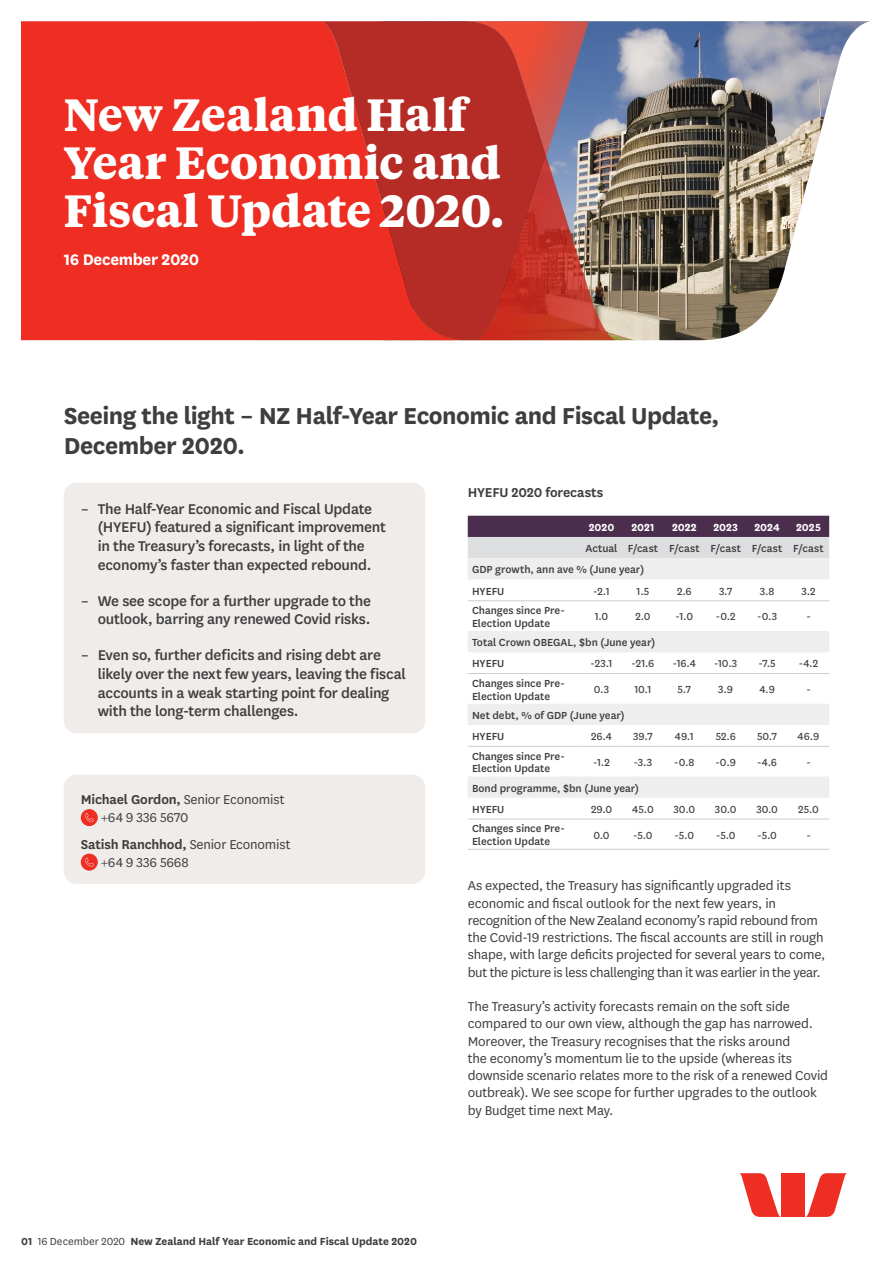
<style>
.page{position:relative;width:893px;height:1263px;background:#fff}
.page>*{position:absolute;margin:0;border:0;box-sizing:border-box;transform-origin:0 0}
.t1{font:700 45px/48px "Tiempos Text";letter-spacing:-.005em;color:#fff}
.t2{font:700 27px/30px "National LF";letter-spacing:-.02em;color:#3e3e3f}
.t3{font:700 18px "National LF";letter-spacing:-.015em;color:#fff}
.t4{font:500 16.5px/18.8px "National LF";letter-spacing:-.015em;color:#3e3e3f}
.t5{font:15px/17.2px "National LF";letter-spacing:-.01em;color:#3e3e3f}
.t6{font:600 15px "National LF";letter-spacing:-.01em;color:#3e3e3f}
.t7{font:500 12px/21.3px "National LF";letter-spacing:-.005em;color:#3e3e3f}
.t8{font:12px "National LF";color:#3e3e3f}
.t9{font:700 12px "National LF";letter-spacing:-.005em;color:#3e3e3f}
.t10{font:700 12px "National LF";letter-spacing:-.005em;color:#fff}
.s1{font-weight:600}
.s2{font-weight:400}
</style>
<div class="page">
<svg style="left:739px;top:1173px;width:42px;height:44px"></svg>
<svg style="left:806px;top:1173px;width:41px;height:44px"></svg>
<div style="left:782px;top:1173px;width:23px;height:44px;background:#ee2e22"></div>
<img style="left:616px;top:21px;width:254px;height:319px">
<div style="left:21px;top:21px;width:301px;height:319px;background:#ee2e22"></div>
<svg style="left:322px;top:21px;width:140px;height:319px;background:#cb2c24"></svg>
<svg style="left:462px;top:21px;width:154px;height:319px;background:#ad4c4a"></svg>
<div style="left:64px;top:483px;width:361px;height:250px;background:#f0ece9;border-radius:13px"></div>
<div style="left:64px;top:775px;width:361px;height:109px;background:#f0ece9;border-radius:13px"></div>
<div style="left:81px;top:809px;width:17px;height:17px;background:#ee2e22;border-radius:50%"></div>
<svg style="left:85px;top:813px;width:9px;height:9px"></svg>
<div style="left:81px;top:854px;width:17px;height:17px;background:#ee2e22;border-radius:50%"></div>
<svg style="left:85px;top:858px;width:9px;height:8px"></svg>
<svg style="left:468px;top:516px;width:361px;height:42px;background:#948597"></svg>
<svg style="left:468px;top:558px;width:361px;height:240px"></svg>
<hr style="left:468px;top:600px;width:113px;height:1px;background:#cccdcf">
<hr style="left:581px;top:600px;width:41px;height:1px;background:#cccdcf">
<hr style="left:622px;top:600px;width:42px;height:1px;background:#cccdcf">
<hr style="left:664px;top:600px;width:41px;height:1px;background:#cccdcf">
<hr style="left:705px;top:600px;width:41px;height:1px;background:#cccdcf">
<hr style="left:746px;top:600px;width:42px;height:1px;background:#cccdcf">
<hr style="left:788px;top:600px;width:41px;height:1px;background:#cccdcf">
<hr style="left:468px;top:673px;width:113px;height:1px;background:#cccdcf">
<hr style="left:581px;top:673px;width:41px;height:1px;background:#cccdcf">
<hr style="left:622px;top:673px;width:42px;height:1px;background:#cccdcf">
<hr style="left:664px;top:673px;width:41px;height:1px;background:#cccdcf">
<hr style="left:705px;top:673px;width:41px;height:1px;background:#cccdcf">
<hr style="left:746px;top:673px;width:42px;height:1px;background:#cccdcf">
<hr style="left:788px;top:673px;width:41px;height:1px;background:#cccdcf">
<hr style="left:468px;top:746px;width:113px;height:1px;background:#cccdcf">
<hr style="left:581px;top:746px;width:41px;height:1px;background:#cccdcf">
<hr style="left:622px;top:746px;width:42px;height:1px;background:#cccdcf">
<hr style="left:664px;top:746px;width:41px;height:1px;background:#cccdcf">
<hr style="left:705px;top:746px;width:41px;height:1px;background:#cccdcf">
<hr style="left:746px;top:746px;width:42px;height:1px;background:#cccdcf">
<hr style="left:788px;top:746px;width:41px;height:1px;background:#cccdcf">
<hr style="left:468px;top:819px;width:113px;height:1px;background:#cccdcf">
<hr style="left:581px;top:819px;width:41px;height:1px;background:#cccdcf">
<hr style="left:622px;top:819px;width:42px;height:1px;background:#cccdcf">
<hr style="left:664px;top:819px;width:41px;height:1px;background:#cccdcf">
<hr style="left:705px;top:819px;width:41px;height:1px;background:#cccdcf">
<hr style="left:746px;top:819px;width:42px;height:1px;background:#cccdcf">
<hr style="left:788px;top:819px;width:41px;height:1px;background:#cccdcf">
<hr style="left:468px;top:849px;width:113px;height:1px;background:#cccdcf">
<hr style="left:581px;top:849px;width:41px;height:1px;background:#cccdcf">
<hr style="left:622px;top:849px;width:42px;height:1px;background:#cccdcf">
<hr style="left:664px;top:849px;width:41px;height:1px;background:#cccdcf">
<hr style="left:705px;top:849px;width:41px;height:1px;background:#cccdcf">
<hr style="left:746px;top:849px;width:42px;height:1px;background:#cccdcf">
<hr style="left:788px;top:849px;width:41px;height:1px;background:#cccdcf">
<h1 class="t1" style="left:64px;top:89px;width:442px">New Zealand Half<br>Year Economic and<br>Fiscal Update 2020.</h1>
<p class="t3" style="left:64px;top:247px;width:137px">16 December 2020</p>
<h2 class="t2" style="left:64px;top:399px;width:657px">Seeing the light – NZ Half-Year Economic and Fiscal Update,<br>December 2020.</h2>
<p class="t4" style="left:98px;top:498px;width:290px;text-indent:-17px">– The Half-Year Economic and Fiscal Update (HYEFU) featured a significant improvement in the Treasury’s forecasts, in light of the economy’s faster than expected rebound.</p>
<p class="t4" style="left:81px;top:590px;width:292px;text-align:right">– We see scope for a further upgrade to the outlook, barring any renewed Covid risks.</p>
<p class="t4" style="left:98px;top:645px;width:310px;text-indent:-17px">– Even so, further deficits and rising debt are likely over the next few years, leaving the fiscal accounts in a weak starting point for dealing with the long-term challenges.</p>
<p class="t5" style="left:101px;top:790px;width:185px;line-height:18px;text-indent:-20px"><span class="s1">Michael Gordon,</span> Senior Economist +64 9 336 5670</p>
<p class="t5" style="left:101px;top:835px;width:191px;line-height:18px;text-indent:-20px"><span class="s1">Satish Ranchhod,</span> Senior Economist +64 9 336 5668</p>
<p class="t9" style="left:21px;top:1233px;width:397px">01 <span class="s2">16 December 2020</span> New Zealand Half Year Economic and Fiscal Update 2020</p>
<p class="t6" style="left:468px;top:482px;width:137px">HYEFU 2020 forecasts</p>
<p class="t10" style="left:589px;top:519px;width:27px">2020</p>
<p class="t10" style="left:631px;top:519px;width:25px">2021</p>
<p class="t10" style="left:672px;top:519px;width:26px">2022</p>
<p class="t10" style="left:713px;top:519px;width:26px">2023</p>
<p class="t10" style="left:754px;top:519px;width:27px">2024</p>
<p class="t10" style="left:796px;top:519px;width:26px">2025</p>
<p class="t7" style="left:472px;top:537px;width:353px;text-indent:114px">Actual F/cast F/cast F/cast F/cast F/cast<br>GDP growth, ann ave % (June year)<br>HYEFU</p>
<p class="t8" style="left:593px;top:583px;width:18px">-2.1</p>
<p class="t8" style="left:637px;top:583px;width:14px">1.5</p>
<p class="t8" style="left:677px;top:583px;width:16px">2.6</p>
<p class="t8" style="left:719px;top:583px;width:15px">3.7</p>
<p class="t8" style="left:760px;top:583px;width:16px">3.8</p>
<p class="t8" style="left:801px;top:583px;width:16px">3.2</p>
<p class="t7" style="left:472px;top:603px;width:94px;line-height:12.8px">Changes since Pre-<br>Election Update</p>
<p class="t8" style="left:595px;top:609px;width:15px">1.0</p>
<p class="t8" style="left:635px;top:609px;width:17px">2.0</p>
<p class="t8" style="left:676px;top:609px;width:19px">-1.0</p>
<p class="t8" style="left:716px;top:609px;width:21px">-0.2</p>
<p class="t8" style="left:757px;top:609px;width:21px">-0.3</p>
<p class="t8" style="left:806px;top:609px;width:6px">-</p>
<p class="t7" style="left:472px;top:631px;width:185px">Total Crown OBEGAL, $bn (June year)<br>HYEFU</p>
<p class="t8" style="left:591px;top:656px;width:24px">-23.1</p>
<p class="t8" style="left:632px;top:656px;width:24px">-21.6</p>
<p class="t8" style="left:673px;top:656px;width:25px">-16.4</p>
<p class="t8" style="left:714px;top:656px;width:25px">-10.3</p>
<p class="t8" style="left:758px;top:656px;width:19px">-7.5</p>
<p class="t8" style="left:799px;top:656px;width:21px">-4.2</p>
<p class="t7" style="left:472px;top:676px;width:94px;line-height:12.8px">Changes since Pre-<br>Election Update</p>
<p class="t8" style="left:594px;top:681px;width:17px">0.3</p>
<p class="t8" style="left:634px;top:681px;width:19px">10.1</p>
<p class="t8" style="left:678px;top:681px;width:15px">5.7</p>
<p class="t8" style="left:718px;top:681px;width:16px">3.9</p>
<p class="t8" style="left:759px;top:681px;width:17px">4.9</p>
<p class="t8" style="left:806px;top:681px;width:6px">-</p>
<p class="t7" style="left:472px;top:704px;width:154px">Net debt, % of GDP (June year)<br>HYEFU</p>
<p class="t8" style="left:591px;top:728px;width:22px">26.4</p>
<p class="t8" style="left:633px;top:728px;width:21px">39.7</p>
<p class="t8" style="left:675px;top:728px;width:20px">49.1</p>
<p class="t8" style="left:716px;top:728px;width:22px">52.6</p>
<p class="t8" style="left:757px;top:728px;width:22px">50.7</p>
<p class="t8" style="left:798px;top:728px;width:23px">46.9</p>
<p class="t7" style="left:472px;top:749px;width:94px;line-height:12.8px">Changes since Pre-<br>Election Update</p>
<p class="t8" style="left:593px;top:754px;width:18px">-1.2</p>
<p class="t8" style="left:634px;top:754px;width:20px">-3.3</p>
<p class="t8" style="left:674px;top:754px;width:22px">-0.8</p>
<p class="t8" style="left:715px;top:754px;width:22px">-0.9</p>
<p class="t8" style="left:757px;top:754px;width:21px">-4.6</p>
<p class="t8" style="left:806px;top:754px;width:6px">-</p>
<p class="t7" style="left:472px;top:777px;width:169px">Bond programme, $bn (June year)<br>HYEFU</p>
<p class="t8" style="left:591px;top:801px;width:23px">29.0</p>
<p class="t8" style="left:632px;top:801px;width:23px">45.0</p>
<p class="t8" style="left:674px;top:801px;width:23px">30.0</p>
<p class="t8" style="left:715px;top:801px;width:23px">30.0</p>
<p class="t8" style="left:756px;top:801px;width:23px">30.0</p>
<p class="t8" style="left:798px;top:801px;width:22px">25.0</p>
<p class="t7" style="left:472px;top:821px;width:94px;line-height:12.8px">Changes since Pre-<br>Election Update</p>
<p class="t8" style="left:593px;top:827px;width:18px">0.0</p>
<p class="t8" style="left:633px;top:827px;width:21px">-5.0</p>
<p class="t8" style="left:675px;top:827px;width:21px">-5.0</p>
<p class="t8" style="left:716px;top:827px;width:21px">-5.0</p>
<p class="t8" style="left:757px;top:827px;width:21px">-5.0</p>
<p class="t8" style="left:806px;top:827px;width:6px">-</p>
<p class="t5" style="left:468px;top:877px;width:359px">As expected, the Treasury has significantly upgraded its economic and fiscal outlook for the next few years, in recognition of the New Zealand economy’s rapid rebound from the Covid-19 restrictions. The fiscal accounts are still in rough shape, with large deficits projected for several years to come, but the picture is less challenging than it was earlier in the year.</p>
<p class="t5" style="left:468px;top:997px;width:362px">The Treasury’s activity forecasts remain on the soft side compared to our own view, although the gap has narrowed.<br>Moreover, the Treasury recognises that the risks around<br>the economy’s momentum lie to the upside (whereas its downside scenario relates more to the risk of a renewed Covid outbreak). We see scope for further upgrades to the outlook by Budget time next May.</p>
</div>
